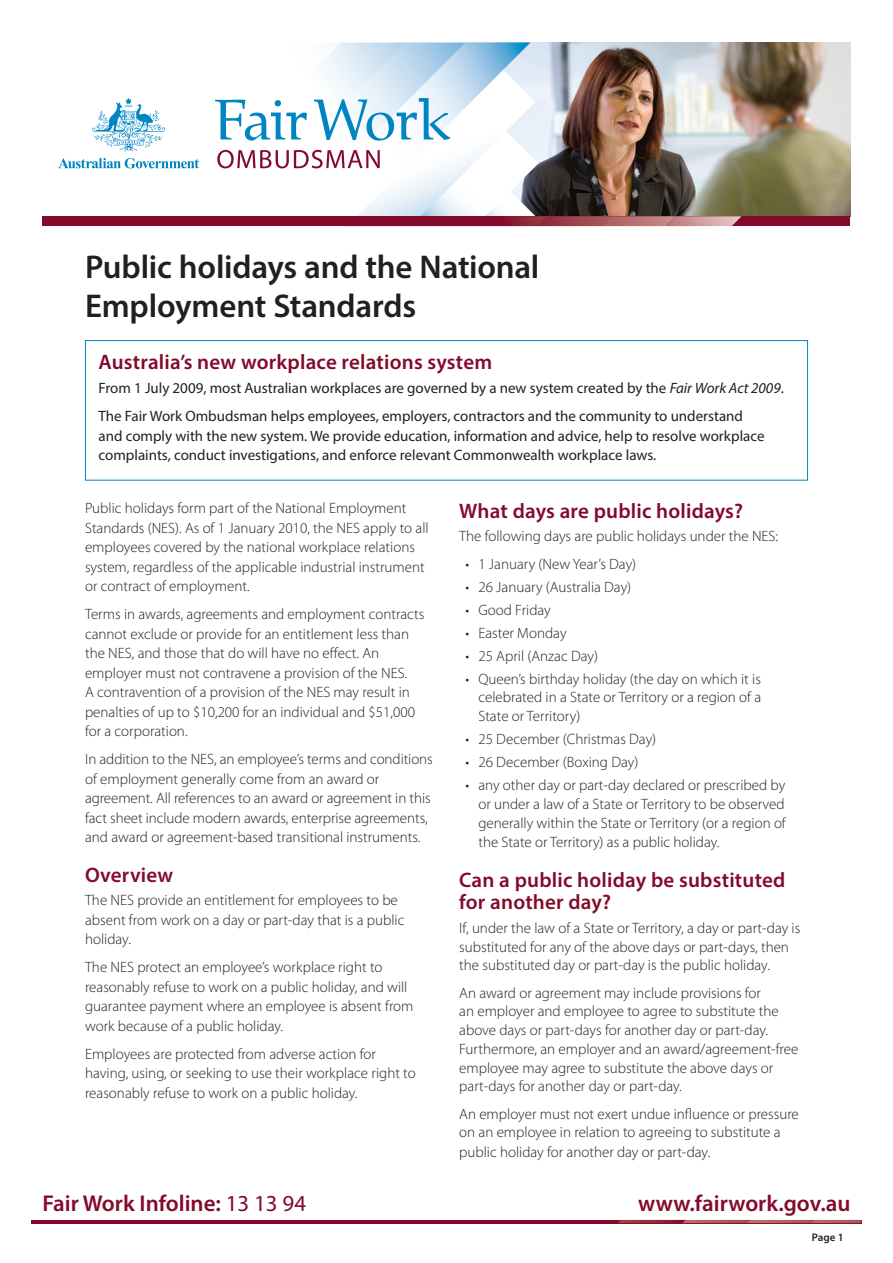
<style>
.page{position:relative;width:893px;height:1263px;background:#fff}
.page>*{position:absolute;margin:0;border:0;box-sizing:border-box;transform-origin:0 0}
.FW_Heading{font:600 33px/39px "Myriad Pro";letter-spacing:-.005em;color:#231f20}
.Contact_Details_BOLD{font:600 22.95px "Myriad Pro";color:#830a2b}
.FW_H2{font:600 21px/22.5px "Myriad Pro";letter-spacing:.01em;color:#830a2b}
.FW_Body{font:300 15px/19.5px "Myriad Pro";color:#231f20}
.Boxed_text{font:15px/19.5px "Myriad Pro";color:#231f20}
.bullet{font:600 10.95px "Myriad Pro";color:#231f20}
.s1{font-style:italic}
.s2{font-weight:400}
</style>
<div class="page">
<hr style="left:31px;top:1220px;width:830px;height:3px;background:#830a2b">
<svg style="left:618px;top:1220px;width:243px;height:3px"></svg>
<img style="left:742px;top:43px;width:108px;height:173px">
<div style="left:43px;top:216px;width:807px;height:10px;background:#830a2b"></div>
<img style="left:58px;top:42px;width:684px;height:184px">
<div style="left:85px;top:340px;width:723px;height:140px;border:1px solid #0085c3"></div>
<h1 class="FW_Heading" style="left:85px;top:246px;width:456px">Public holidays and the National<br>Employment Standards</h1>
<h2 class="FW_H2" style="left:99px;top:351px;width:395px">Australia’s new workplace relations system</h2>
<p class="Boxed_text" style="left:99px;top:378px;width:687px">From 1 July 2009, most Australian workplaces are governed by a new system created by the <span class="s1">Fair Work Act 2009</span>.</p>
<p class="Boxed_text" style="left:99px;top:406px;width:668px">The Fair Work Ombudsman helps employees, employers, contractors and the community to understand and comply with the new system. We provide education, information and advice, help to resolve workplace complaints, conduct investigations, and enforce relevant Commonwealth workplace laws.</p>
<p class="FW_Body" style="left:85px;top:498px;width:345px">Public holidays form part of the National Employment Standards (NES). As of 1 January 2010, the NES apply to all employees covered by the national workplace relations system, regardless of the applicable industrial instrument or contract of employment.</p>
<p class="FW_Body" style="left:85px;top:604px;width:341px">Terms in awards, agreements and employment contracts cannot exclude or provide for an entitlement less than the NES, and those that do will have no effect. An employer must not contravene a provision of the NES.<br>A contravention of a provision of the NES may result in penalties of up to $10,200 for an individual and $51,000 for a corporation.</p>
<p class="FW_Body" style="left:85px;top:749px;width:349px">In addition to the NES, an employee’s terms and conditions of employment generally come from an award or agreement. All references to an award or agreement in this fact sheet include modern awards, enterprise agreements, and award or agreement-based transitional instruments.</p>
<h2 class="FW_H2" style="left:85px;top:863px;width:90px">Overview</h2>
<p class="FW_Body" style="left:85px;top:890px;width:321px">The NES provide an entitlement for employees to be absent from work on a day or part-day that is a public holiday.</p>
<p class="FW_Body" style="left:85px;top:957px;width:330px">The NES protect an employee’s workplace right to reasonably refuse to work on a public holiday, and will guarantee payment where an employee is absent from work because of a public holiday.</p>
<p class="FW_Body" style="left:85px;top:1044px;width:332px">Employees are protected from adverse action for having, using, or seeking to use their workplace right to reasonably refuse to work on a public holiday.</p>
<h2 class="FW_H2" style="left:459px;top:499px;width:285px">What days are public holidays?</h2>
<p class="FW_Body" style="left:459px;top:526px;width:320px">The following days are public holidays under the NES:</p>
<p class="FW_Body" style="left:466px;top:554px;width:172px">• 1 January (New Year’s Day)</p>
<p class="FW_Body" style="left:466px;top:577px;width:167px">• 26 January (Australia Day)</p>
<p class="FW_Body" style="left:466px;top:600px;width:87px">• Good Friday</p>
<p class="FW_Body" style="left:466px;top:623px;width:102px">• Easter Monday</p>
<p class="FW_Body" style="left:466px;top:646px;width:134px">• 25 April (Anzac Day)</p>
<p class="FW_Body" style="left:478px;top:669px;width:284px;line-height:18.8px;text-align:justify;text-indent:-13px">• Queen’s birthday holiday (the day on which it is celebrated in a State or Territory or a region of a State or Territory)</p>
<p class="FW_Body" style="left:466px;top:729px;width:192px">• 25 December (Christmas Day)</p>
<p class="FW_Body" style="left:466px;top:752px;width:174px">• 26 December (Boxing Day)</p>
<p class="FW_Body" style="left:478px;top:775px;width:309px;line-height:19px;text-align:justify;text-indent:-13px">• any other day or part-day declared or prescribed by or under a law of a State or Territory to be observed generally within the State or Territory (or a region of the State or Territory) as a public holiday.</p>
<h2 class="FW_H2" style="left:459px;top:868px;width:328px">Can a public holiday be substituted for another day?</h2>
<p class="FW_Body" style="left:459px;top:918px;width:343px;line-height:18.8px">If, under the law of a State or Territory, a day or part-day is substituted for any of the above days or part-days, then the substituted day or part-day is the public holiday.</p>
<p class="FW_Body" style="left:459px;top:983px;width:341px;line-height:18.8px">An award or agreement may include provisions for<br>an employer and employee to agree to substitute the above days or part-days for another day or part-day.<br>Furthermore, an employer and an award/agreement-free employee may agree to substitute the above days or part‑days for another day or part-day.</p>
<p class="FW_Body" style="left:459px;top:1104px;width:341px">An employer must not exert undue influence or pressure on an employee in relation to agreeing to substitute a public holiday for another day or part-day.</p>
<h4 class="Contact_Details_BOLD" style="left:43px;top:1189px;width:265px">Fair Work Infoline: <span class="s2">13 13 94</span></h4>
<h4 class="Contact_Details_BOLD" style="left:638px;top:1189px;width:214px">www.fairwork.gov.au</h4>
<p class="bullet" style="left:812px;top:1230px;width:33px">Page 1</p>
</div>
